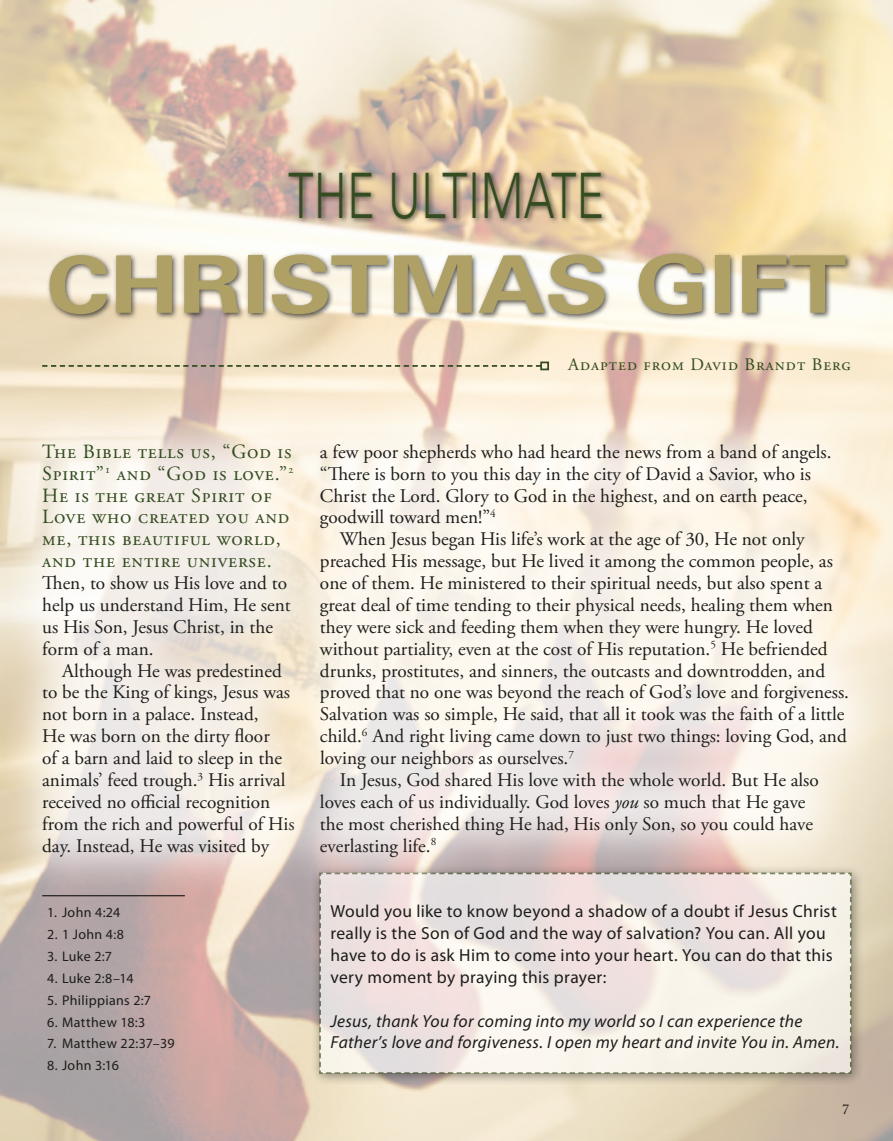
<style>
.page{position:relative;width:893px;height:1141px;background:#fff}
.page>*{position:absolute;margin:0;border:0;box-sizing:border-box;transform-origin:0 0}
.t1{font:700 79.27px "Univers";color:#afa066;scale:1.2 1}
.t2{font:300 62.65px "Univers";color:#334c20;scale:.73 1}
.t3{font:20.12px/21.9px "Adobe Garamond Pro";letter-spacing:.095em;color:#334c20}
.t4{font:19.25px/21.9px "Adobe Garamond Pro";color:#1d1d1b}
.t5{font:17.5px/21.9px "Myriad Pro";letter-spacing:.02em;color:#1d1d1b}
.t6{font:italic 17.5px/21.9px "Myriad Pro";letter-spacing:.015em;color:#1d1d1b}
.t7{font:17.5px "Adobe Garamond Pro";letter-spacing:.11em;color:#334c20}
.t8{font:14px "Myriad Pro";letter-spacing:.025em;color:#1d1d1b}
.t9{font:14px "Adobe Caslon Pro";color:#1d1d1b}
.s1{font-style:italic}
</style>
<div class="page">
<img style="left:0;top:0;width:893px;height:1141px">
<div style="left:310px;top:863px;width:554px;height:223px;background:#1d1d1b;opacity:.75"></div>
<svg style="left:318px;top:895px;width:534px;height:180px;background:#eee6e1"></svg>
<svg style="left:42px;top:365px;width:498px;height:2px"></svg>
<div style="left:540px;top:362px;width:9px;height:8px;border:2px solid #334c20"></div>
<hr style="left:42px;top:895px;width:143px;height:1px;background:#010203">
<div style="left:0;top:393px;width:334px;height:502px;background:#fff;opacity:.75"></div>
<div style="left:46px;top:169px;width:807px;height:152px;background:#1d1d1b;opacity:.75"></div>
<div style="left:270px;top:394px;width:618px;height:501px;background:#fff;opacity:.75"></div>
<h2 class="t2" style="left:288px;top:158px;width:435px">THE ULTIMATE</h2>
<h1 class="t1" style="left:46px;top:238px;width:668px">CHRISTMAS GIFT</h1>
<p class="t7" style="left:568px;top:354px;width:284px">Adapted from David Brandt Berg</p>
<p class="t3" style="left:42px;top:441px;width:253px">The Bible tells us, “God is<br>Spirit”<sup>1</sup> and “God is love.”<sup>2<br></sup>He is the great Spirit of<br>Love who created you and me, this beautiful world, and the entire universe.</p>
<p class="t4" style="left:42px;top:573px;width:250px">Then, to show us His love and to help us understand Him, He sent us His Son, Jesus Christ, in the form of a man.</p>
<p class="t4" style="left:42px;top:660px;width:254px;text-indent:20px">Although He was predestined to be the King of kings, Jesus was not born in a palace. Instead,<br>He was born on the dirty floor<br>of a barn and laid to sleep in the animals’ feed trough.<sup>3</sup> His arrival received no official recognition from the rich and powerful of His day. Instead, He was visited by</p>
<p class="t8" style="left:47px;top:904px;width:75px">1. John 4:24</p>
<p class="t8" style="left:47px;top:926px;width:78px">2. 1 John 4:8</p>
<p class="t8" style="left:47px;top:948px;width:66px">3. Luke 2:7</p>
<p class="t8" style="left:47px;top:969px;width:88px">4. Luke 2:8–14</p>
<p class="t8" style="left:47px;top:991px;width:105px">5. Philippians 2:7</p>
<p class="t8" style="left:47px;top:1013px;width:100px">6. Matthew 18:3</p>
<p class="t8" style="left:47px;top:1035px;width:129px">7. Matthew 22:37–39</p>
<p class="t8" style="left:47px;top:1057px;width:73px">8. John 3:16</p>
<p class="t4" style="left:320px;top:441px;width:513px">a few poor shepherds who had heard the news from a band of angels. “There is born to you this day in the city of David a Savior, who is Christ the Lord. Glory to God in the highest, and on earth peace, goodwill toward men!”<sup>4</sup></p>
<p class="t4" style="left:340px;top:529px;width:466px">When Jesus began His life’s work at the age of 30, He not only</p>
<p class="t4" style="left:320px;top:551px;width:514px">preached His message, but He lived it among the common people, as</p>
<p class="t4" style="left:320px;top:573px;width:504px">one of them. He ministered to their spiritual needs, but also spent a</p>
<p class="t4" style="left:320px;top:595px;width:515px">great deal of time tending to their physical needs, healing them when</p>
<p class="t4" style="left:320px;top:616px;width:494px">they were sick and feeding them when they were hungry. He loved</p>
<p class="t4" style="left:320px;top:638px;width:509px">without partiality, even at the cost of His reputation.<sup>5</sup> He befriended</p>
<p class="t4" style="left:320px;top:660px;width:507px">drunks, prostitutes, and sinners, the outcasts and downtrodden, and</p>
<p class="t4" style="left:320px;top:682px;width:530px">proved that no one was beyond the reach of God’s love and forgiveness.</p>
<p class="t4" style="left:320px;top:704px;width:526px">Salvation was so simple, He said, that all it took was the faith of a little</p>
<p class="t4" style="left:320px;top:726px;width:528px">child.<sup>6</sup> And right living came down to just two things: loving God, and</p>
<p class="t4" style="left:320px;top:748px;width:256px">loving our neighbors as ourselves.<sup>7</sup></p>
<p class="t4" style="left:340px;top:770px;width:480px">In Jesus, God shared His love with the whole world. But He also</p>
<p class="t4" style="left:320px;top:791px;width:487px">loves each of us individually. God loves <span class="s1">you</span> so much that He gave</p>
<p class="t4" style="left:320px;top:813px;width:495px">the most cherished thing He had, His only Son, so you could have</p>
<p class="t4" style="left:320px;top:835px;width:118px">everlasting life.<sup>8</sup></p>
<p class="t5" style="left:331px;top:900px;width:508px">Would you like to know beyond a shadow of a doubt if Jesus Christ really is the Son of God and the way of salvation? You can. All you have to do is ask Him to come into your heart. You can do that this very moment by praying this prayer:</p>
<p class="t6" style="left:331px;top:1009px;width:510px">Jesus, thank You for coming into my world so I can experience the<br>Father’s love and forgiveness. I open my heart and invite You in. Amen.</p>
<p class="t9" style="left:842px;top:1101px;width:8px">7</p>
</div>
